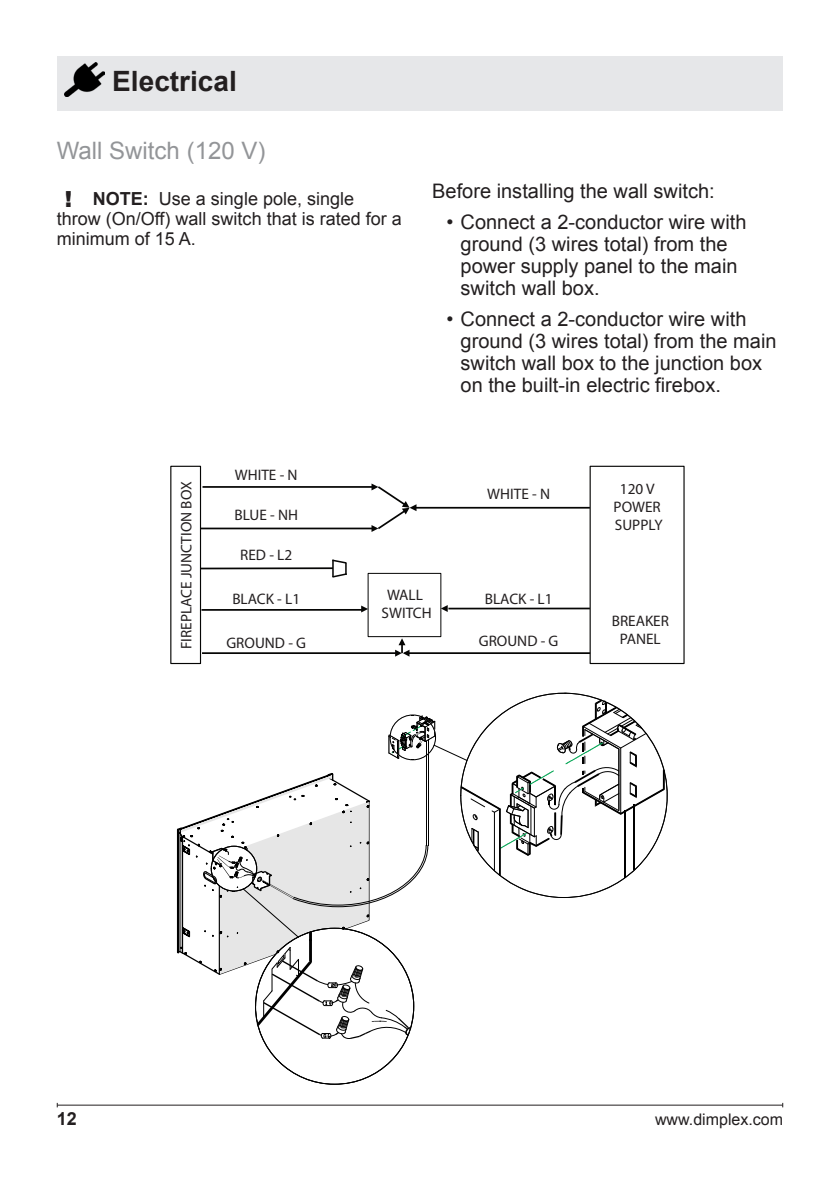
<style>
.page{position:relative;width:840px;height:1191px;background:#fff}
.page>*{position:absolute;margin:0;border:0;box-sizing:border-box;transform-origin:0 0}
.t1{font:700 28px "Arial";color:#231f20}
.heading_2{font:24px "Arial";color:#939598}
.t2{font:900 22.2px "Arial";color:#231f20}
.Body_Text{font:20px/22px "Arial";color:#231f20}
.Note{font:18px/20px "Arial";color:#231f20}
.t3{font:700 18px "Arial";color:#231f20}
.t4{font:16px "Arial";color:#231f20}
.t5{font:15.2px/18.2px "Myriad Pro";color:#231f20;text-align:center}
.s1{font-weight:700}
</style>
<div class="page">
<hr style="left:57px;top:1104px;width:725px;height:1px;background:#231f20">
<div style="left:57px;top:57px;width:725px;height:54px;background:#e6e7e9"></div>
<div style="left:170px;top:466px;width:31px;height:198px;border:1px solid #050504"></div>
<hr style="left:202px;top:652px;width:194px;height:2px;background:#050504">
<div style="left:589px;top:466px;width:95px;height:198px;border:1px solid #050504"></div>
<hr style="left:404px;top:652px;width:186px;height:2px;background:#050504">
<hr style="left:200px;top:567px;width:133px;height:2px;background:#050504">
<svg style="left:330px;top:559px;width:17px;height:19px"></svg>
<hr style="left:448px;top:607px;width:141px;height:2px;background:#050504">
<div style="left:367px;top:573px;width:74px;height:64px;border:1px solid #050504"></div>
<svg style="left:440px;top:605px;width:7px;height:7px"></svg>
<svg style="left:395px;top:638px;width:14px;height:18px"></svg>
<hr style="left:201px;top:609px;width:161px;height:2px;background:#050504">
<svg style="left:361px;top:605px;width:7px;height:7px"></svg>
<hr style="left:202px;top:486px;width:170px;height:2px;background:#050504">
<hr style="left:415px;top:507px;width:174px;height:1px;background:#050504">
<hr style="left:200px;top:527px;width:172px;height:2px;background:#050504">
<svg style="left:371px;top:483px;width:45px;height:49px"></svg>
<svg style="left:177px;top:693px;width:490px;height:391px"></svg>
<img style="left:65px;top:62px;width:39px;height:34px">
<p class="t1" style="left:112px;top:62px;width:126px">Electrical</p>
<p class="heading_2" style="left:57px;top:135px;width:210px">Wall Switch (120 V)</p>
<p class="Note" style="left:57px;top:189px;width:346px;text-indent:36px"><span class="s1">NOTE:</span> Use a single pole, single throw (On/Off) wall switch that is rated for a minimum of 15 A.</p>
<p class="t2" style="left:65px;top:183px;width:9px">!</p>
<p class="Body_Text" style="left:432px;top:180px;width:284px">Before installing the wall switch:</p>
<p class="Body_Text" style="left:460px;top:211px;width:287px;text-indent:-14px">• Connect a 2-conductor wire with ground (3 wires total) from the power supply panel to the main switch wall box.</p>
<p class="Body_Text" style="left:460px;top:308px;width:317px;text-indent:-14px">• Connect a 2-conductor wire with ground (3 wires total) from the main switch wall box to the junction box on the built-in electric firebox.</p>
<p class="t5" style="left:235px;top:465px;width:64px">WHITE - N</p>
<p class="t5" style="left:234px;top:506px;width:65px">BLUE - NH</p>
<p class="t5" style="left:177px;top:649px;width:169px;rotate:-90deg">FIREPLACE JUNCTION BOX</p>
<p class="t5" style="left:613px;top:479px;width:51px">120 V<br>POWER<br>SUPPLY</p>
<p class="t5" style="left:487px;top:485px;width:64px">WHITE - N</p>
<p class="t5" style="left:240px;top:545px;width:53px">RED - L2</p>
<p class="t5" style="left:232px;top:590px;width:69px">BLACK - L1</p>
<p class="t5" style="left:226px;top:633px;width:81px">GROUND - G</p>
<p class="t5" style="left:381px;top:585px;width:51px">WALL<br>SWITCH</p>
<p class="t5" style="left:484px;top:590px;width:69px">BLACK - L1</p>
<p class="t5" style="left:478px;top:631px;width:81px">GROUND - G</p>
<p class="t5" style="left:611px;top:611px;width:59px">BREAKER<br>PANEL</p>
<p class="t3" style="left:57px;top:1106px;width:22px">12</p>
<p class="t4" style="left:654px;top:1108px;width:130px">www.dimplex.com</p>
</div>
